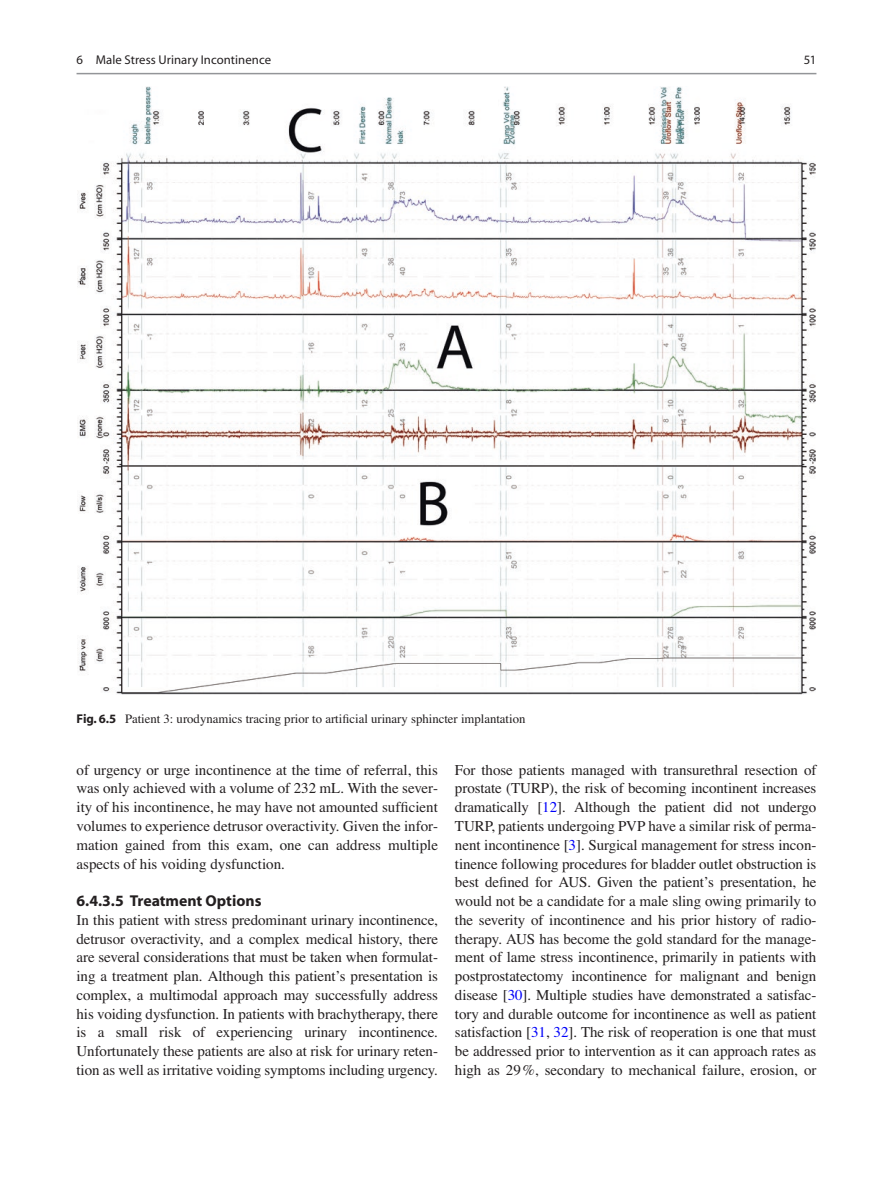
<style>
.page{position:relative;width:893px;height:1187px;background:#fff}
.page>*{position:absolute;margin:0;border:0;box-sizing:border-box;transform-origin:0 0}
.t1{font:700 15.75px "Nbjbhv Myriad";color:#231f20}
.t2{font:15px/18.8px "Jrdkgp Times";letter-spacing:-.005em;color:#231f20;text-align:justify}
.t3{font:12.75px "Jrdkgp Times";color:#231f20}
.t4{font:12.75px "Mpqdbg Myriad";letter-spacing:.005em;color:#231f20}
.t5{font:12.75px "Xxxtkp Myriad";color:#231f20}
.s1{font-family:"Nbjbhv Myriad";font-weight:700}
.s2{color:#0000fa}
</style>
<div class="page">
<img style="left:77px;top:87px;width:738px;height:607px">
<hr style="left:77px;top:73px;width:739px;height:1px;background:#939598">
<p class="t4" style="left:77px;top:54px;width:196px">6 Male Stress Urinary Incontinence</p>
<p class="t3" style="left:77px;top:713px;width:450px"><span class="s1">Fig. 6.5</span> Patient 3: urodynamics tracing prior to artificial urinary sphincter implantation</p>
<p class="t5" style="left:804px;top:54px;width:14px">51</p>
<p class="t2" style="left:77px;top:761px;width:363px">of urgency or urge incontinence at the time of referral, this was only achieved with a volume of 232 mL. With the sever&shy;ity of his incontinence, he may have not amounted sufficient volumes to experience detrusor overactivity. Given the infor&shy;mation gained from this exam, one can address multiple aspects of his voiding dysfunction.</p>
<p class="t1" style="left:77px;top:892px;width:187px">6.4.3.5 Treatment Options</p>
<p class="t2" style="left:77px;top:911px;width:363px">In this patient with stress predominant urinary incontinence, detrusor overactivity, and a complex medical history, there are several considerations that must be taken when formulat&shy;ing a treatment plan. Although this patient’s presentation is complex, a multimodal approach may successfully address his voiding dysfunction. In patients with brachytherapy, there is a small risk of experiencing urinary incontinence.<br>Unfortunately these patients are also at risk for urinary reten&shy;tion as well as irritative voiding symptoms including urgency.</p>
<p class="t2" style="left:455px;top:761px;width:363px">For those patients managed with transurethral resection of prostate (TURP), the risk of becoming incontinent increases dramatically [<span class="s2">12</span>]. Although the patient did not undergo TURP, patients undergoing PVP have a similar risk of perma&shy;nent incontinence [<span class="s2">3</span>]. Surgical management for stress incon&shy;tinence following procedures for bladder outlet obstruction is best defined for AUS. Given the patient’s presentation, he would not be a candidate for a male sling owing primarily to the severity of incontinence and his prior history of radio&shy;therapy. AUS has become the gold standard for the manage&shy;ment of lame stress incontinence, primarily in patients with postprostatectomy incontinence for malignant and benign disease [<span class="s2">30</span>]. Multiple studies have demonstrated a satisfac&shy;tory and durable outcome for incontinence as well as patient satisfaction [<span class="s2">31</span>, <span class="s2">32</span>]. The risk of reoperation is one that must be addressed prior to intervention as it can approach rates as high as 29%, secondary to mechanical failure, erosion, or</p>
</div>
